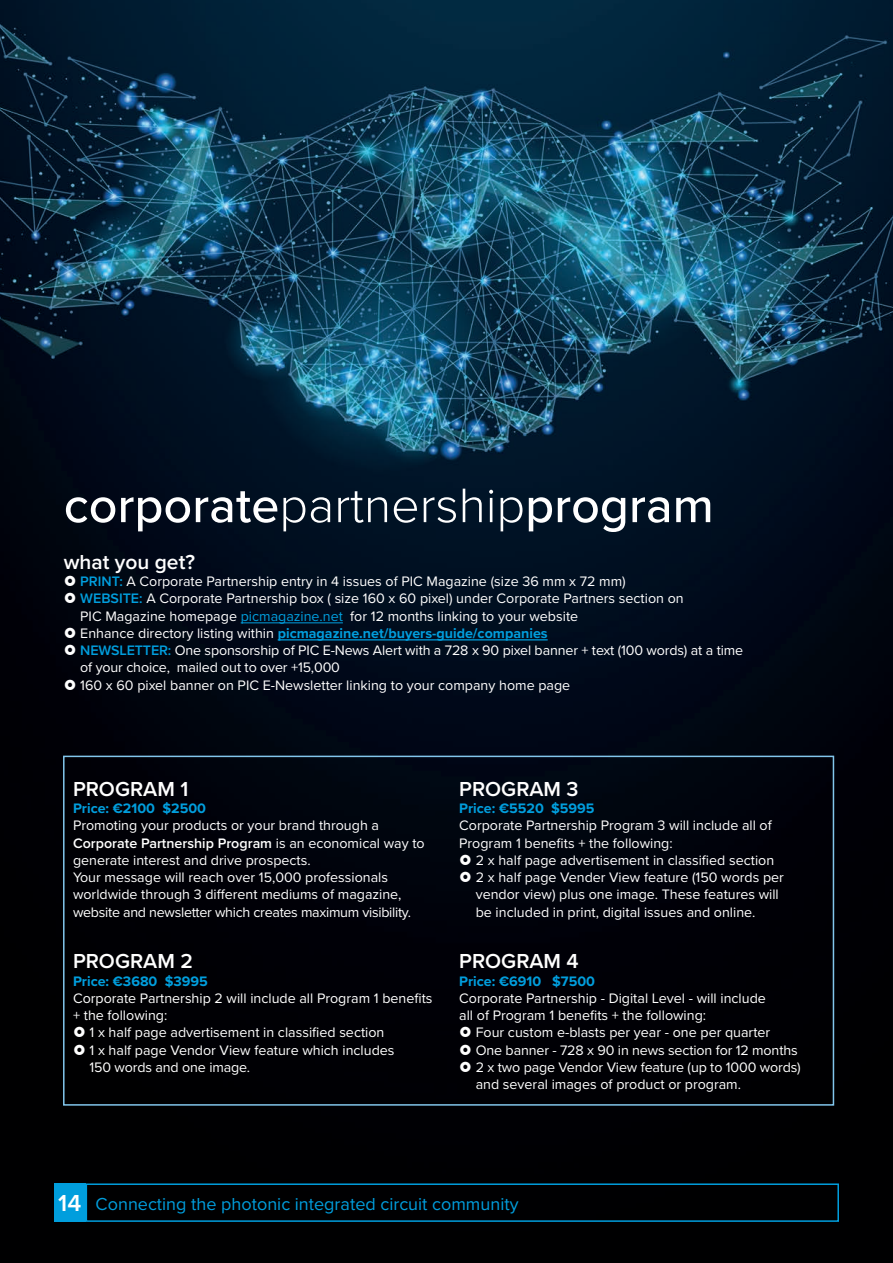
<style>
.page{position:relative;width:893px;height:1263px;background:#fff}
.page>*{position:absolute;margin:0;border:0;box-sizing:border-box;transform-origin:0 0}
.t1{font:500 50.25px "Proxima Nova";color:#fff}
.t2{font:600 21px "Proxima Nova";color:#fff}
.t3{font:18px "Proxima Nova";color:#009edd}
.t4{font:14.25px/17.2px "Proxima Nova";color:#fff}
.t5{font:700 14.25px "Proxima Nova";color:#009edd}
.s1{font-weight:300}
.s2{font-weight:600;color:#009edd}
.s3{color:#009edd}
.s4{font-weight:700;color:#009edd}
.s5{font-weight:600}
.s6{font-weight:600;font-size:24px;color:#fff}
</style>
<div class="page">
<img style="left:0;top:0;width:893px;height:1263px">
<div style="left:54px;top:1183px;width:32px;height:39px;background:#009edd"></div>
<div style="left:86px;top:1183px;width:753px;height:39px;border:2px solid #009edd"></div>
<div style="left:63px;top:756px;width:771px;height:350px;border:2px solid #82c6ec"></div>
<hr style="left:241px;top:622px;width:102px;height:1px;background:#009edd">
<hr style="left:278px;top:639px;width:270px;height:1px;background:#009edd">
<svg style="left:74px;top:1027px;width:11px;height:10px"></svg>
<svg style="left:74px;top:1044px;width:11px;height:11px"></svg>
<svg style="left:460px;top:854px;width:11px;height:11px"></svg>
<svg style="left:460px;top:872px;width:11px;height:10px"></svg>
<svg style="left:460px;top:1027px;width:11px;height:10px"></svg>
<svg style="left:460px;top:1044px;width:11px;height:11px"></svg>
<svg style="left:460px;top:1061px;width:11px;height:11px"></svg>
<svg style="left:65px;top:576px;width:10px;height:10px"></svg>
<svg style="left:65px;top:593px;width:10px;height:10px"></svg>
<svg style="left:65px;top:627px;width:10px;height:11px"></svg>
<svg style="left:65px;top:645px;width:10px;height:10px"></svg>
<svg style="left:65px;top:679px;width:10px;height:11px"></svg>
<h1 class="t1" style="left:64px;top:468px;width:651px">corporate<span class="s1">partnership</span>program</h1>
<h2 class="t2" style="left:64px;top:546px;width:133px">what you get?</h2>
<p class="t4" style="left:80px;top:572px;width:664px"><span class="s2">PRINT:</span> A Corporate Partnership entry in 4 issues of PIC Magazine (size 36 mm x 72 mm)<br><span class="s2">WEBSITE:</span> A Corporate Partnership box ( size 160 x 60 pixel) under Corporate Partners section on<br>PIC Magazine homepage <span class="s3">picmagazine.net</span> for 12 months linking to your website<br>Enhance directory listing within <span class="s4">picmagazine.net/buyers-guide/companies<br></span><span class="s2">NEWSLETTER:</span> One sponsorship of PIC E-News Alert with a 728 x 90 pixel banner + text (100 words) at a time of your choice, mailed out to over +15,000<br>160 x 60 pixel banner on PIC E-Newsletter linking to your company home page</p>
<h2 class="t2" style="left:73px;top:773px;width:117px">PROGRAM 1</h2>
<p class="t5" style="left:73px;top:798px;width:134px">Price: €2100 $2500</p>
<p class="t4" style="left:73px;top:816px;width:353px">Promoting your products or your brand through a <span class="s5">Corporate Partnership Program</span> is an economical way to generate interest and drive prospects.<br>Your message will reach over 15,000 professionals worldwide through 3 different mediums of magazine, website and newsletter which creates maximum visibility.</p>
<h2 class="t2" style="left:73px;top:946px;width:121px">PROGRAM 2</h2>
<p class="t5" style="left:73px;top:970px;width:136px">Price: €3680 $3995</p>
<p class="t4" style="left:73px;top:989px;width:361px">Corporate Partnership 2 will include all Program 1 benefits</p>
<p class="t4" style="left:73px;top:1006px;width:96px">+ the following:</p>
<p class="t4" style="left:90px;top:1023px;width:296px">1 x half page advertisement in classified section</p>
<p class="t4" style="left:90px;top:1041px;width:306px">1 x half page Vendor View feature which includes</p>
<p class="t4" style="left:90px;top:1058px;width:162px">150 words and one image.</p>
<h2 class="t2" style="left:459px;top:773px;width:121px">PROGRAM 3</h2>
<p class="t5" style="left:459px;top:798px;width:137px">Price: €5520 $5995</p>
<p class="t4" style="left:459px;top:816px;width:314px">Corporate Partnership Program 3 will include all of<br>Program 1 benefits + the following:</p>
<p class="t4" style="left:476px;top:851px;width:310px">2 x half page advertisement in classified section 2 x half page Vender View feature (150 words per vendor view) plus one image. These features will be included in print, digital issues and online.</p>
<h2 class="t2" style="left:459px;top:946px;width:121px">PROGRAM 4</h2>
<p class="t5" style="left:459px;top:970px;width:137px">Price: €6910 $7500</p>
<p class="t4" style="left:459px;top:989px;width:308px">Corporate Partnership - Digital Level - will include all of Program 1 benefits + the following:</p>
<p class="t4" style="left:476px;top:1023px;width:327px">Four custom e-blasts per year - one per quarter<br>One banner - 728 x 90 in news section for 12 months 2 x two page Vendor View feature (up to 1000 words) and several images of product or program.</p>
<p class="t3" style="left:58px;top:1190px;width:462px"><span class="s6">14</span> Connecting the photonic integrated circuit community</p>
</div>
